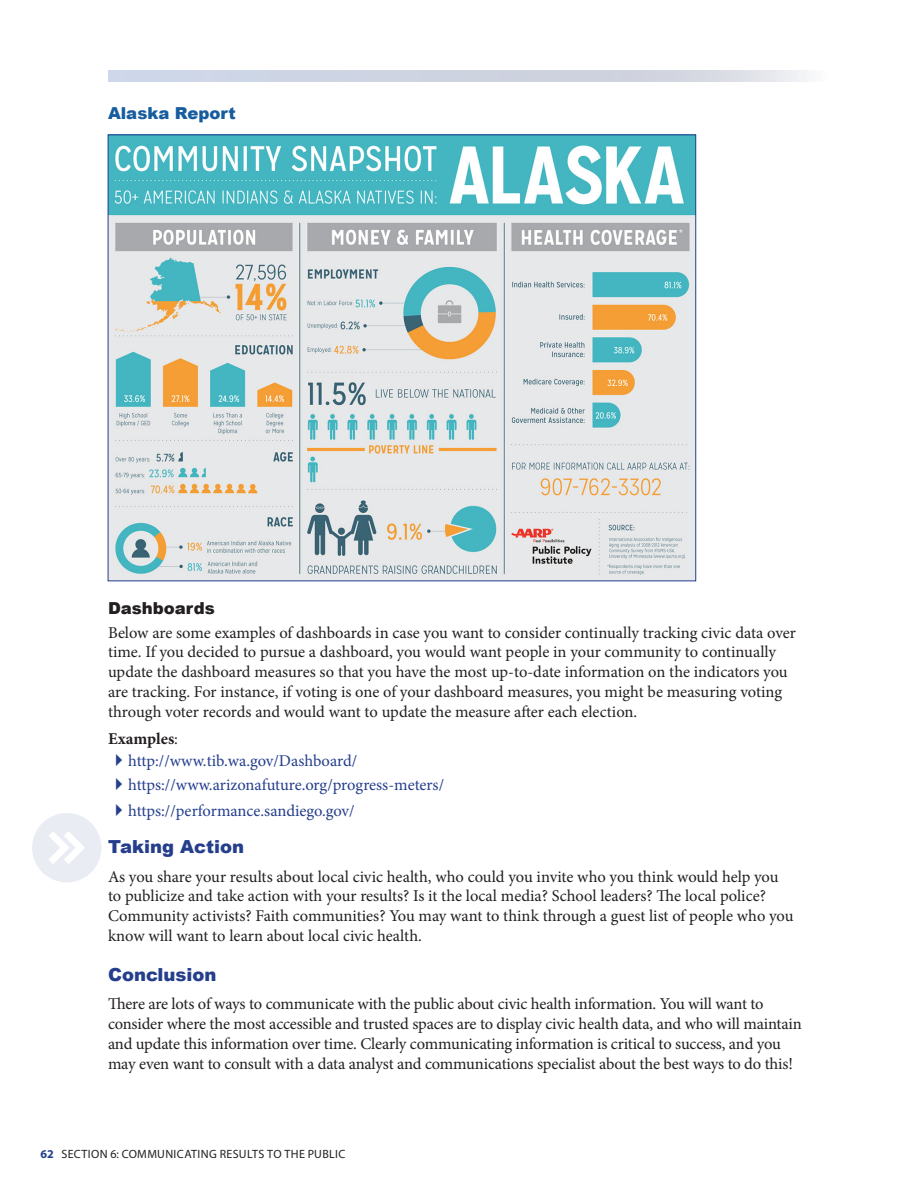
<style>
.page{position:relative;width:918px;height:1188px;background:#fff}
.page>*{position:absolute;margin:0;border:0;box-sizing:border-box;transform-origin:0 0}
.Heading_1{font:900 18px "Arial";color:#243e8c}
.Body{font:16.5px/19.8px "Minion Pro";letter-spacing:-.005em;color:#231f20}
.t1{font:16.5px "Minion Pro";letter-spacing:-.005em;color:#243e8c}
.Head_3{font:900 16.5px "Arial";color:#175d9e}
.Head_3-2{font:900 16.5px "Arial";color:#231f20}
.Body-2{font:700 16.5px "Minion Pro";color:#231f20}
.t2{font:12px "Myriad Pro";letter-spacing:.03em;color:#231f20}
.s1{font-weight:400}
.s2{font-weight:700;color:#243e8c}
</style>
<div class="page">
<svg style="left:108px;top:71px;width:699px;height:11px;background:#d1d6e3"></svg>
<img style="left:110px;top:137px;width:584px;height:442px">
<svg style="left:32px;top:813px;width:70px;height:69px"></svg>
<p class="Head_3" style="left:108px;top:101px;width:129px">Alaska Report</p>
<p class="Head_3-2" style="left:108px;top:596px;width:108px">Dashboards</p>
<p class="Body" style="left:108px;top:622px;width:689px">Below are some examples of dashboards in case you want to consider continually tracking civic data over time. If you decided to pursue a dashboard, you would want people in your community to continually update the dashboard measures so that you have the most up-to-date information on the indicators you are tracking. For instance, if voting is one of your dashboard measures, you might be measuring voting through voter records and would want to update the measure after each election.</p>
<p class="Body-2" style="left:108px;top:727px;width:72px">Examples<span class="s1">:</span></p>
<p class="t1" style="left:128px;top:750px;width:230px">http://www.tib.wa.gov/Dashboard/</p>
<p class="t1" style="left:128px;top:773px;width:317px">https://www.arizonafuture.org/progress-meters/</p>
<p class="t1" style="left:128px;top:800px;width:228px">https://performance.sandiego.gov/</p>
<p class="Heading_1" style="left:108px;top:833px;width:138px">Taking Action</p>
<p class="Body" style="left:108px;top:867px;width:687px">As you share your results about local civic health, who could you invite who you think would help you to publicize and take action with your results? Is it the local media? School leaders? The local police?<br>Community activists? Faith communities? You may want to think through a guest list of people who you know will want to learn about local civic health.</p>
<p class="Heading_1" style="left:108px;top:961px;width:110px">Conclusion</p>
<p class="Body" style="left:108px;top:994px;width:695px">There are lots of ways to communicate with the public about civic health information. You will want to consider where the most accessible and trusted spaces are to display civic health data, and who will maintain and update this information over time. Clearly communicating information is critical to success, and you may even want to consult with a data analyst and communications specialist about the best ways to do this!</p>
<p class="t2" style="left:40px;top:1147px;width:306px"><span class="s2">62</span> SECTION 6: COMMUNICATING RESULTS TO THE PUBLIC</p>
</div>
